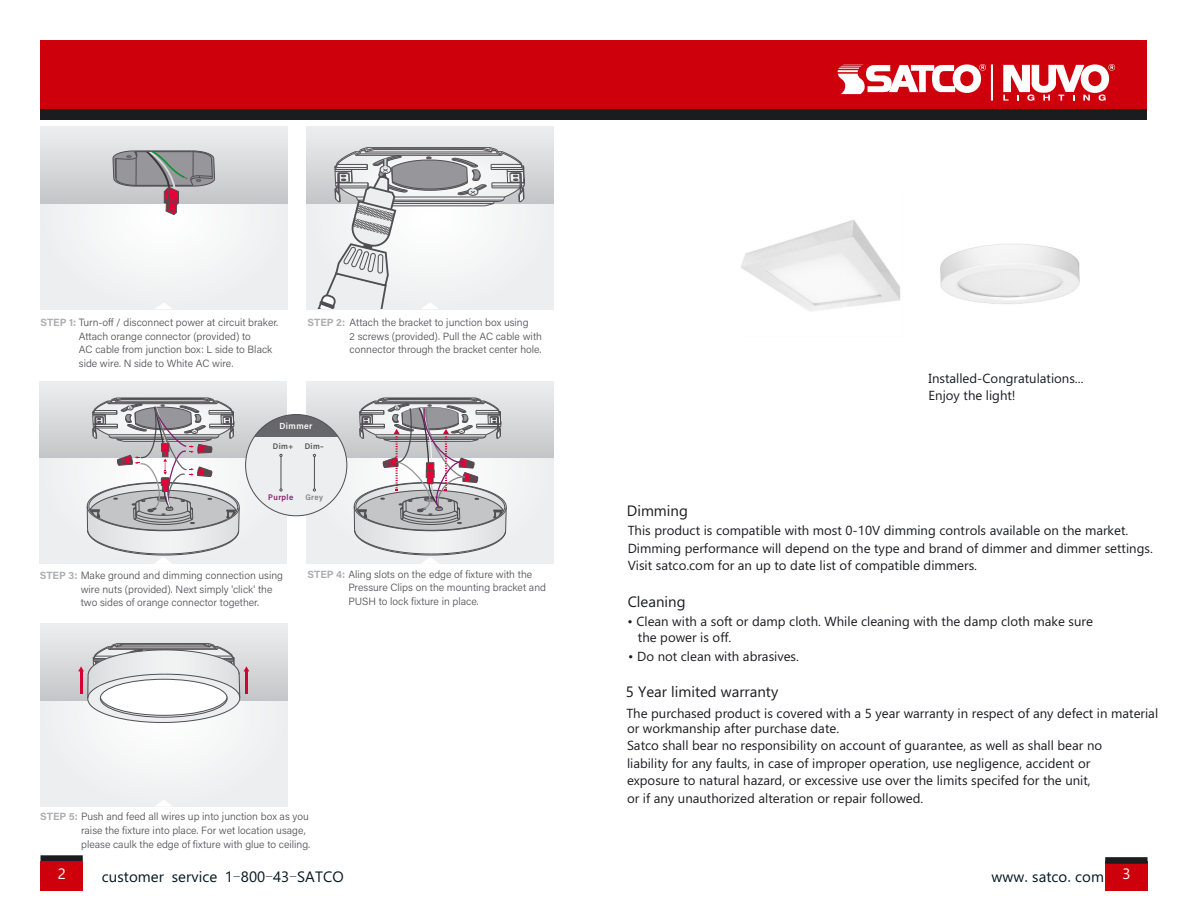
<style>
.page{position:relative;width:1188px;height:918px;background:#fff}
.page>*{position:absolute;margin:0;border:0;box-sizing:border-box;transform-origin:0 0}
.t1{font:15px "Ebrima";letter-spacing:.005em;color:#061821}
.t2{font:15px "Ebrima";color:#1b1c20}
.t3{font:15px "Ebrima";color:#fff}
.t4{font:13.2px/17.5px "Ebrima";color:#1b1c20}
.t5{font:300 10.5px/13.6px "Acumin Pro";color:#504e53}
.t6{font:600 8.85px "Acumin Pro Semi Cond";letter-spacing:.05em;color:#fff}
.t7{font:600 8.1px "Acumin Pro Semi Cond";letter-spacing:.05em;color:#504e53}
.t8{font:600 8.1px "Acumin Pro Semi Cond";letter-spacing:.05em;color:#821e6f}
.t9{font:600 8.1px "Acumin Pro Semi Cond";color:#818084}
.s1{font-weight:700;color:#aeafb2}
.s2{font-family:"Sim Sun Ext B"}
</style>
<div class="page">
<div style="left:307px;top:381px;width:247px;height:183px;background:#edeeef"></div>
<div style="left:307px;top:381px;width:247px;height:77px;background:linear-gradient(to bottom,#edeff0,#c3c5c8)"></div>
<div style="left:40px;top:624px;width:247px;height:182px;background:#f0f1f2"></div>
<div style="left:40px;top:624px;width:247px;height:76px;background:linear-gradient(to bottom,#edefef,#c5c7c9)"></div>
<div style="left:40px;top:855px;width:43px;height:7px;background:#1b1c20"></div>
<svg style="left:353px;top:397px;width:154px;height:167px"></svg>
<div style="left:40px;top:381px;width:246px;height:183px;background:#edeeef"></div>
<div style="left:40px;top:381px;width:246px;height:77px;background:linear-gradient(to bottom,#eeeff0,#c2c4c6)"></div>
<div style="left:307px;top:127px;width:247px;height:182px;background:#edeeef"></div>
<div style="left:307px;top:127px;width:247px;height:76px;background:linear-gradient(to bottom,#edeeef,#c4c7c9)"></div>
<div style="left:40px;top:862px;width:43px;height:29px;background:#ce000c"></div>
<div style="left:1105px;top:862px;width:43px;height:29px;background:#ce000c"></div>
<div style="left:1105px;top:857px;width:42px;height:7px;background:#1b1c20"></div>
<div style="left:40px;top:40px;width:1108px;height:70px;background:#ce000c"></div>
<div style="left:40px;top:110px;width:1108px;height:10px;background:#1b1c20"></div>
<svg style="left:838px;top:64px;width:148px;height:30px"></svg>
<hr style="left:991px;top:64px;width:2px;height:37px;background:#fff">
<div style="left:40px;top:127px;width:247px;height:182px;background:#f1f2f3"></div>
<div style="left:40px;top:127px;width:247px;height:76px;background:linear-gradient(to bottom,#edeeef,#c4c7c9)"></div>
<svg style="left:156px;top:303px;width:16px;height:6px"></svg>
<svg style="left:156px;top:800px;width:15px;height:6px"></svg>
<img style="left:940px;top:244px;width:140px;height:60px">
<img style="left:742px;top:220px;width:159px;height:92px">
<div style="left:246px;top:415px;width:101px;height:101px;background:#eceeef;border-radius:50%"></div>
<svg style="left:246px;top:415px;width:101px;height:21px;fill:#67666b"></svg>
<hr style="left:281px;top:455px;width:1px;height:36px;background:#504e53">
<hr style="left:314px;top:455px;width:1px;height:36px;background:#504e53">
<svg style="left:112px;top:150px;width:104px;height:66px"></svg>
<svg style="left:307px;top:147px;width:218px;height:162px"></svg>
<svg style="left:86px;top:397px;width:154px;height:167px"></svg>
<svg style="left:78px;top:641px;width:171px;height:82px"></svg>
<div style="left:100px;top:679px;width:128px;height:39px;border:1px solid #504e53;border-radius:50%"></div>
<svg style="left:1003px;top:64px;width:112px;height:37px"></svg>
<p class="t5" style="left:79px;top:317px;width:201px;text-indent:-39px"><span class="s1">STEP 1:</span> Turn-off / disconnect power at circuit braker.<br>Attach orange connector (provided) to<br>AC cable from junction box: L side to Black side wire. N side to White AC wire.</p>
<p class="t5" style="left:350px;top:317px;width:194px;text-indent:-42px"><span class="s1">STEP 2:</span> Attach the bracket to junction box using<br>2 screws (provided). Pull the AC cable with connector through the bracket center hole.</p>
<p class="t6" style="left:279px;top:423px;width:35px">Dimmer</p>
<p class="t7" style="left:273px;top:443px;width:22px">Dim+</p>
<p class="t7" style="left:305px;top:443px;width:21px">Dim–</p>
<p class="t8" style="left:268px;top:494px;width:26px">Purple</p>
<p class="t9" style="left:305px;top:494px;width:19px">Grey</p>
<p class="t5" style="left:81px;top:570px;width:204px;text-indent:-41px"><span class="s1">STEP 3:</span> Make ground and dimming connection using wire nuts (provided). Next simply 'click' the two sides of orange connector together.</p>
<p class="t5" style="left:348px;top:568px;width:199px;text-indent:-41px"><span class="s1">STEP 4:</span> Aling slots on the edge of fixture with the<br>Pressure Clips on the mounting bracket and<br>PUSH to lock fixture in place.</p>
<p class="t5" style="left:81px;top:811px;width:230px;text-indent:-41px"><span class="s1">STEP 5:</span> Push and feed all wires up into junction box as you raise the fixture into place. For wet location usage, please caulk the edge of fixture with glue to ceiling.</p>
<p class="t2" style="left:627px;top:505px;width:62px">Dimming</p>
<p class="t4" style="left:929px;top:371px;width:156px">Installed-Congratulations...<br>Enjoy the light!</p>
<p class="t4" style="left:628px;top:523px;width:527px">This product is compatible with most 0-10V dimming controls available on the market.<br>Dimming performance will depend on the type and brand of dimmer and dimmer settings.<br>Visit satco.com for an up to date list of compatible dimmers.</p>
<p class="t2" style="left:628px;top:596px;width:59px">Cleaning</p>
<p class="t4" style="left:638px;top:615px;width:457px;line-height:15.8px;text-indent:-10px">• Clean with a soft or damp cloth. While cleaning with the damp cloth make sure the power is off.</p>
<p class="t4" style="left:628px;top:649px;width:172px">• Do not clean with abrasives.</p>
<p class="t2" style="left:626px;top:686px;width:154px">5 Year limited warranty</p>
<p class="t4" style="left:626px;top:707px;width:533px;line-height:14.9px">The purchased product is covered with a 5 year warranty in respect of any defect in material or workmanship after purchase date.</p>
<p class="t4" style="left:627px;top:738px;width:477px">Satco shall bear no responsibility on account of guarantee, as well as shall bear no liability for any faults, in case of improper operation, use negligence, accident or exposure to natural hazard, or excessive use over the limits specifed for the unit, or if any unauthorized alteration or repair followed.</p>
<p class="t3" style="left:58px;top:868px;width:10px">2</p>
<p class="t1" style="left:102px;top:871px;width:244px">customer service 1<span class="s2">-</span>800<span class="s2">-</span>43<span class="s2">-</span>SATCO</p>
<p class="t1" style="left:992px;top:871px;width:140px">www<span class="s2">.</span>satco<span class="s2">.</span>com <sup>3</sup></p>
</div>
